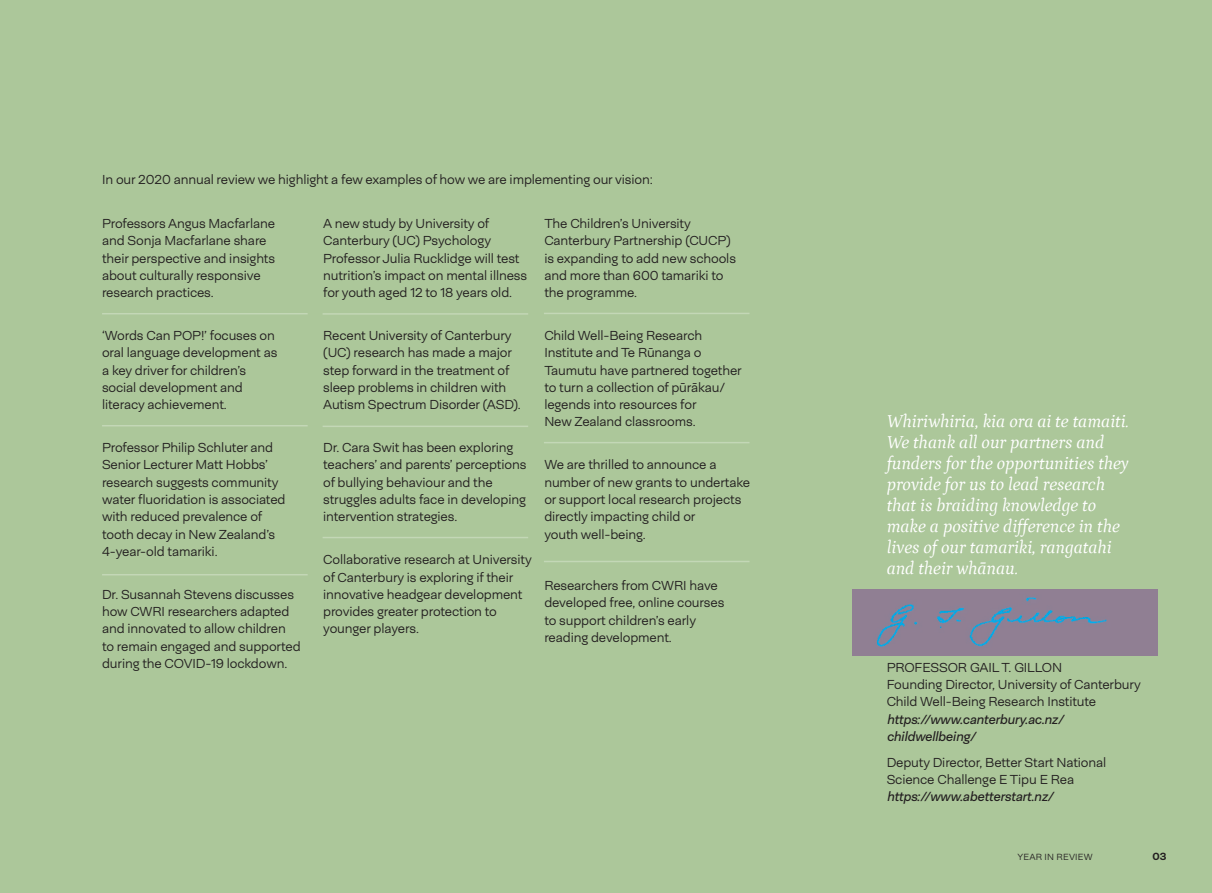
<style>
.page{position:relative;width:1212px;height:893px;background:#acc79a}
.page>*{position:absolute;margin:0;border:0;box-sizing:border-box;transform-origin:0 0}
.Body_Intro_Petrona_1{font:italic 18px/21px "Petrona";color:#fff}
.Body_Copy_-_blk_8_75{font:300 13.2px/17.2px "Neogrotesk Pro";letter-spacing:-.01em;color:#231f20}
.t1{font:700 10.5px "Neogrotesk Pro";color:#231f20}
.t2{font:300 9px "Neogrotesk Pro";letter-spacing:.02em;color:#231f20}
.s1{font-weight:400;font-style:italic}
</style>
<div class="page">
<hr style="left:102px;top:313px;width:206px;height:1px;background:#c3d7b6">
<hr style="left:102px;top:425px;width:206px;height:1px;background:#c3d7b6">
<hr style="left:102px;top:574px;width:206px;height:1px;background:#c3d7b6">
<hr style="left:323px;top:313px;width:205px;height:2px;background:#c3d7b6">
<hr style="left:544px;top:313px;width:205px;height:1px;background:#c3d7b6">
<hr style="left:544px;top:442px;width:205px;height:1px;background:#c3d7b6">
<hr style="left:544px;top:561px;width:205px;height:1px;background:#c3d7b6">
<hr style="left:323px;top:426px;width:205px;height:1px;background:#c3d7b6">
<hr style="left:323px;top:537px;width:205px;height:1px;background:#c3d7b6">
<img style="left:853px;top:590px;width:305px;height:66px">
<p class="Body_Copy_-_blk_8_75" style="left:102px;top:171px;width:552px">In our 2020 annual review we highlight a few examples of how we are implementing our vision:</p>
<p class="Body_Copy_-_blk_8_75" style="left:102px;top:215px;width:175px">Professors Angus Macfarlane and Sonja Macfarlane share their perspective and insights about culturally responsive research practices.</p>
<p class="Body_Copy_-_blk_8_75" style="left:102px;top:327px;width:177px">‘Words Can POP!’ focuses on oral language development as a key driver for children’s social development and literacy achievement.</p>
<p class="Body_Copy_-_blk_8_75" style="left:102px;top:439px;width:185px">Professor Philip Schluter and<br>Senior Lecturer Matt Hobbs’ research suggests community water fluoridation is associated with reduced prevalence of tooth decay in New Zealand’s<br>4-year-old tamariki.</p>
<p class="Body_Copy_-_blk_8_75" style="left:102px;top:586px;width:200px">Dr. Susannah Stevens discusses how CWRI researchers adapted and innovated to allow children to remain engaged and supported during the COVID-19 lockdown.</p>
<p class="Body_Copy_-_blk_8_75" style="left:323px;top:215px;width:205px">A new study by University of<br>Canterbury (UC) Psychology<br>Professor Julia Rucklidge will test nutrition’s impact on mental illness for youth aged 12 to 18 years old.</p>
<p class="Body_Copy_-_blk_8_75" style="left:323px;top:327px;width:199px">Recent University of Canterbury (UC) research has made a major step forward in the treatment of sleep problems in children with<br>Autism Spectrum Disorder (ASD).</p>
<p class="Body_Copy_-_blk_8_75" style="left:323px;top:439px;width:205px">Dr. Cara Swit has been exploring teachers’ and parents’ perceptions of bullying behaviour and the struggles adults face in developing intervention strategies.</p>
<p class="Body_Copy_-_blk_8_75" style="left:323px;top:551px;width:210px">Collaborative research at University of Canterbury is exploring if their innovative headgear development provides greater protection to younger players.</p>
<p class="Body_Copy_-_blk_8_75" style="left:544px;top:215px;width:193px">The Children’s University<br>Canterbury Partnership (CUCP) is expanding to add new schools and more than 600 tamariki to the programme.</p>
<p class="Body_Copy_-_blk_8_75" style="left:544px;top:327px;width:199px">Child Well-Being Research<br>Institute and Te Rūnanga o<br>Taumutu have partnered together to turn a collection of pūrākau/ legends into resources for<br>New Zealand classrooms.</p>
<p class="Body_Copy_-_blk_8_75" style="left:544px;top:456px;width:207px">We are thrilled to announce a number of new grants to undertake or support local research projects directly impacting child or<br>youth well-being.</p>
<p class="Body_Copy_-_blk_8_75" style="left:544px;top:577px;width:182px">Researchers from CWRI have developed free, online courses to support children’s early reading development.</p>
<p class="Body_Intro_Petrona_1" style="left:887px;top:409px;width:244px">Whiriwhiria, kia ora ai te tamaiti.<br>We thank all our partners and funders for the opportunities they provide for us to lead research that is braiding knowledge to make a positive difference in the lives of our tamariki, rangatahi and their whānau.</p>
<p class="Body_Copy_-_blk_8_75" style="left:887px;top:659px;width:256px">PROFESSOR GAIL T. GILLON<br>Founding Director, University of Canterbury<br>Child Well-Being Research Institute <span class="s1">https://www.canterbury.ac.nz/ childwellbeing/</span></p>
<p class="Body_Copy_-_blk_8_75" style="left:887px;top:753px;width:221px">Deputy Director, Better Start National<br>Science Challenge E Tipu E Rea <span class="s1">https://www.abetterstart.nz/</span></p>
<p class="t2" style="left:1017px;top:851px;width:77px">YEAR IN REVIEW</p>
<p class="t1" style="left:1152px;top:849px;width:16px">03</p>
</div>
